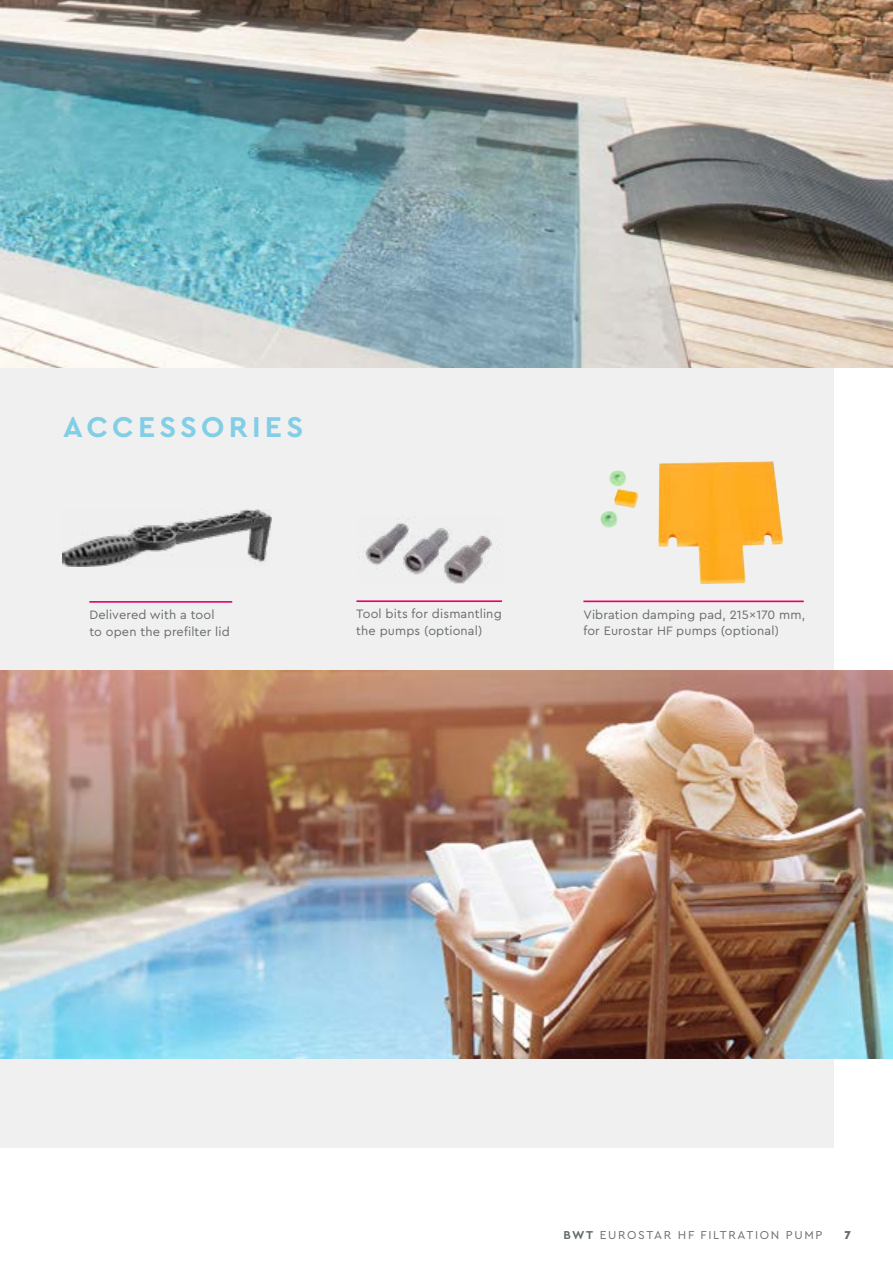
<style>
.page{position:relative;width:893px;height:1263px;background:#fff}
.page>*{position:absolute;margin:0;border:0;box-sizing:border-box;transform-origin:0 0}
.t1{font:700 30px "Cera PRO";letter-spacing:.14em;color:#82cee7}
.t2{font:12.75px/16.5px "Cera PRO";letter-spacing:.01em;color:#676c6e}
.t3{font:12px "Cera PRO";letter-spacing:.14em;color:#676c6e}
.t4{font:900 12px "Cera PRO";color:#676c6e}
.s1{font-weight:700}
</style>
<div class="page">
<div style="left:0;top:169px;width:833px;height:979px;background:#f0f0f0"></div>
<img style="left:0;top:0;width:893px;height:368px">
<img style="left:0;top:671px;width:893px;height:388px">
<img style="left:365px;top:522px;width:127px;height:62px">
<hr style="left:356px;top:600px;width:146px;height:2px;background:#e6006c">
<img style="left:63px;top:510px;width:208px;height:56px">
<hr style="left:89px;top:601px;width:143px;height:2px;background:#e6006c">
<img style="left:600px;top:461px;width:183px;height:123px">
<hr style="left:583px;top:600px;width:221px;height:2px;background:#e6006c">
<h1 class="t1" style="left:63px;top:407px;width:242px">ACCESSORIES</h1>
<p class="t2" style="left:356px;top:605px;width:147px">Tool bits for dismantling the pumps (optional)</p>
<p class="t2" style="left:89px;top:606px;width:142px">Delivered with a tool to open the prefilter lid</p>
<p class="t2" style="left:583px;top:605px;width:223px">Vibration damping pad, 215x170 mm, for Eurostar HF pumps (optional)</p>
<p class="t3" style="left:563px;top:1227px;width:260px"><span class="s1">BWT</span> EUROSTAR HF FILTRATION PUMP</p>
<p class="t4" style="left:844px;top:1227px;width:8px">7</p>
</div>
